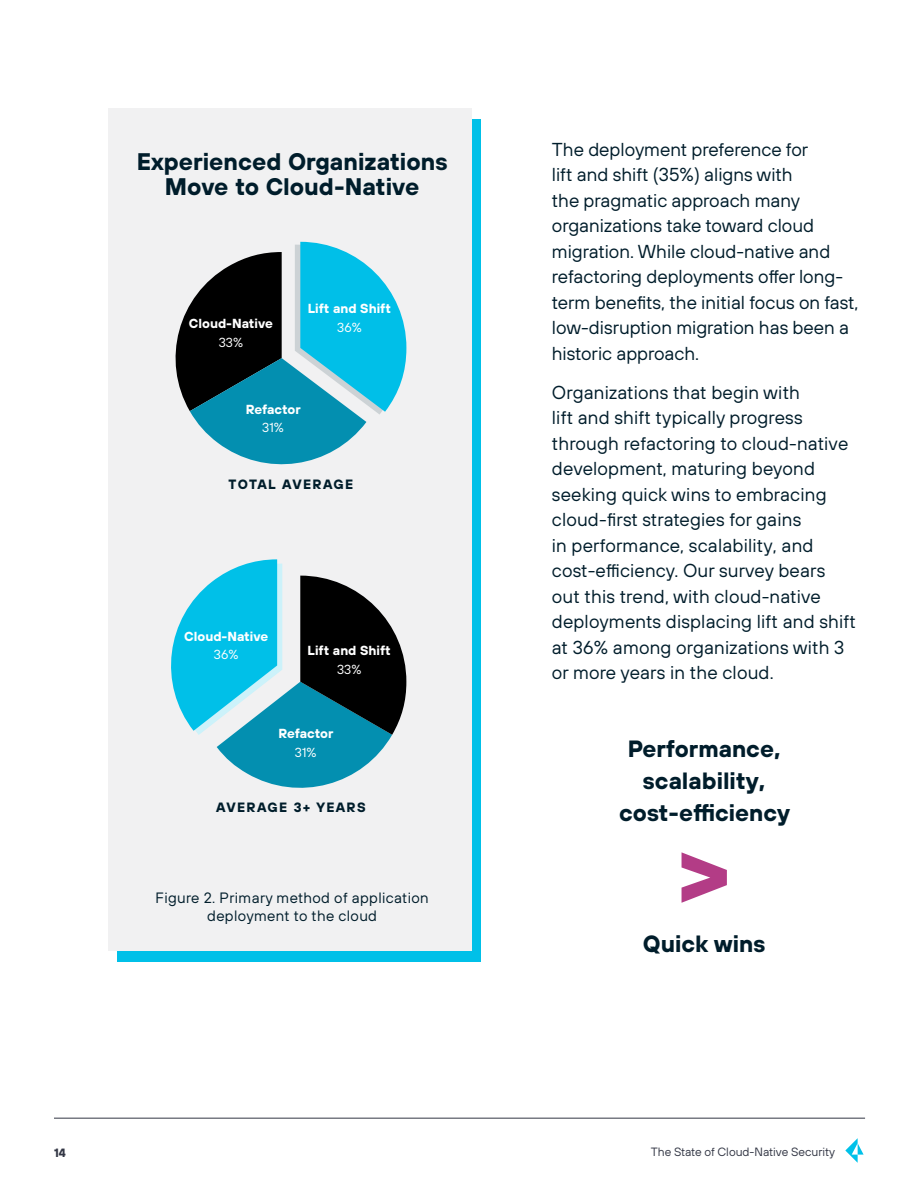
<style>
.page{position:relative;width:918px;height:1188px;background:#fff}
.page>*{position:absolute;margin:0;border:0;box-sizing:border-box;transform-origin:0 0}
.t1{font:700 100.8px "TT Hoves";color:#b33c86}
.t2{font:700 24px/25.5px "TT Hoves";color:#001d2b;text-align:center}
.t3{font:700 23.55px/32px "TT Hoves";color:#001d2b;text-align:center}
.t4{font:18.75px/25.5px "TT Hoves";color:#001d2b}
.t5{font:15px/18px "TT Hoves";letter-spacing:.025em;color:#001d2b;text-align:center}
.t6{font:700 13.5px "TT Hoves";letter-spacing:.1em;color:#001d2b}
.t7{font:700 13.2px "TT Hoves";color:#fff}
.t8{font:13.2px "TT Hoves";color:#fff}
.t9{font:12px "TT Hoves";color:#333745}
.t10{font:700 12px "TT Hoves";color:#333745}
</style>
<div class="page">
<div style="left:117px;top:120px;width:364px;height:842px;background:#00c0e8"></div>
<div style="left:108px;top:108px;width:364px;height:842px;background:#f1f1f2"></div>
<svg style="left:845px;top:1138px;width:19px;height:25px"></svg>
<hr style="left:54px;top:1118px;width:811px;height:1px;background:#333745">
<svg style="left:175px;top:242px;width:231px;height:223px"></svg>
<svg style="left:171px;top:559px;width:235px;height:229px"></svg>
<p class="t2" style="left:137px;top:148px;width:312px">Experienced Organizations<br>Move to Cloud-Native</p>
<p class="t7" style="left:189px;top:314px;width:86px">Cloud-Native</p>
<p class="t8" style="left:219px;top:334px;width:26px">33%</p>
<p class="t7" style="left:308px;top:300px;width:85px">Lift and Shift</p>
<p class="t8" style="left:337px;top:319px;width:26px">36%</p>
<p class="t7" style="left:246px;top:400px;width:57px">Refactor</p>
<p class="t8" style="left:262px;top:420px;width:23px">31%</p>
<p class="t6" style="left:229px;top:475px;width:126px">TOTAL AVERAGE</p>
<p class="t7" style="left:184px;top:627px;width:86px">Cloud-Native</p>
<p class="t8" style="left:214px;top:647px;width:26px">36%</p>
<p class="t7" style="left:308px;top:641px;width:85px">Lift and Shift</p>
<p class="t8" style="left:337px;top:661px;width:26px">33%</p>
<p class="t4" style="left:552px;top:136px;width:308px">The deployment preference for<br>lift and shift (35%) aligns with<br>the pragmatic approach many organizations take toward cloud migration. While cloud-native and refactoring deployments offer long&shy;term benefits, the initial focus on fast, low-disruption migration has been a historic approach.</p>
<p class="t4" style="left:552px;top:379px;width:306px">Organizations that begin with<br>lift and shift typically progress through refactoring to cloud-native development, maturing beyond seeking quick wins to embracing cloud-first strategies for gains<br>in performance, scalability, and cost-efficiency. Our survey bears out this trend, with cloud-native deployments displacing lift and shift at 36% among organizations with 3 or more years in the cloud.</p>
<p class="t7" style="left:278px;top:724px;width:57px">Refactor</p>
<p class="t8" style="left:295px;top:744px;width:23px">31%</p>
<p class="t3" style="left:619px;top:732px;width:172px">Performance, scalability, cost-efficiency</p>
<p class="t6" style="left:216px;top:798px;width:151px">AVERAGE 3+ YEARS</p>
<p class="t5" style="left:156px;top:888px;width:275px">Figure 2. Primary method of application deployment to the cloud</p>
<h1 class="t1" style="left:676px;top:803px;width:58px">&gt;</h1>
<p class="t3" style="left:643px;top:927px;width:124px">Quick wins</p>
<p class="t10" style="left:54px;top:1144px;width:13px">14</p>
<p class="t9" style="left:651px;top:1144px;width:186px">The State of Cloud-Native Security</p>
</div>
